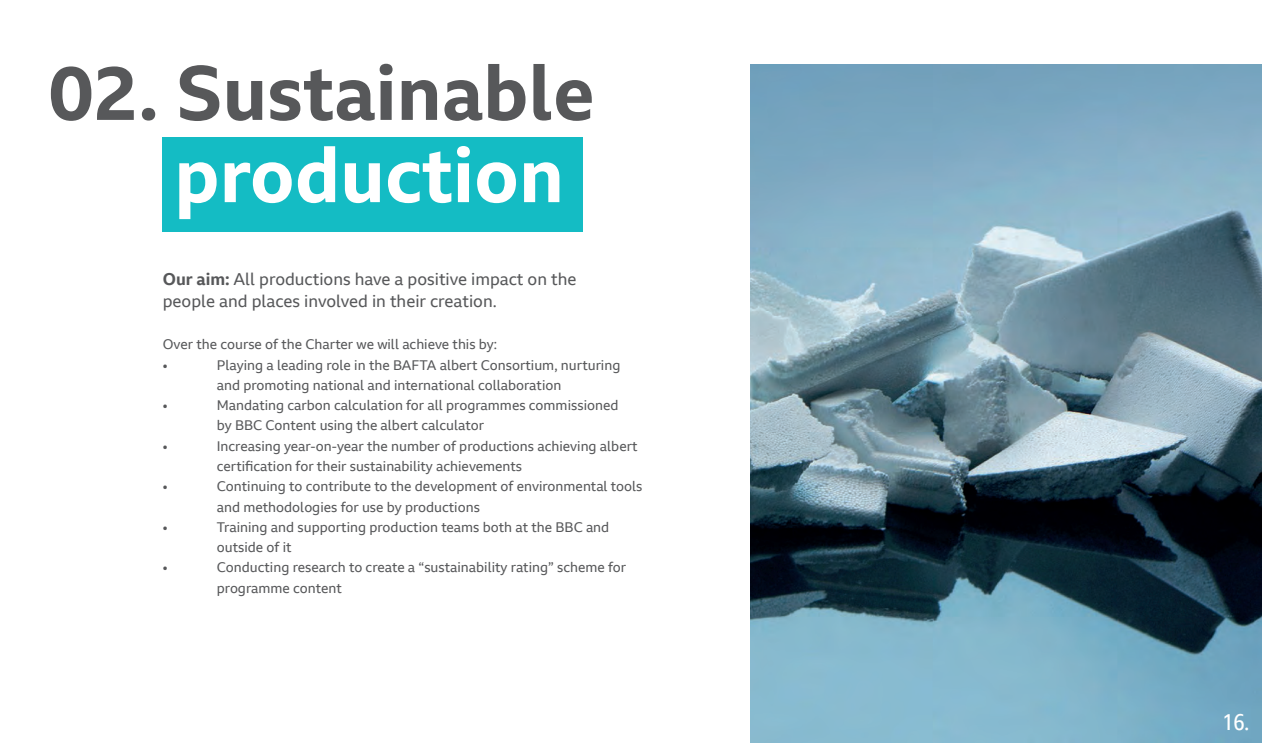
<style>
.page{position:relative;width:1262px;height:743px;background:#fff}
.page>*{position:absolute;margin:0;border:0;box-sizing:border-box;transform-origin:0 0}
.t1{font:700 75px "BBC Reith Sans";color:#57585a}
.t2{font:700 75px "BBC Reith Sans";color:#fff}
.t3{font:22.5px "BBC Reith Sans Cd";color:#fff}
.t4{font:16.5px/22.2px "BBC Reith Sans";color:#57585a}
.t5{font:13.5px/20.2px "BBC Reith Sans";color:#57585a}
.s1{font-weight:700}
</style>
<div class="page">
<div style="left:163px;top:137px;width:420px;height:95px;background:#14bcc4"></div>
<img style="left:750px;top:65px;width:511px;height:677px">
<h1 class="t1" style="left:49px;top:45px;width:547px">02. Sustainable</h1>
<h1 class="t2" style="left:174px;top:127px;width:391px">production</h1>
<p class="t4" style="left:163px;top:267px;width:415px"><span class="s1">Our aim:</span> All productions have a positive impact on the people and places involved in their creation.</p>
<p class="t5" style="left:163px;top:334px;width:336px">Over the course of the Charter we will achieve this by: •</p>
<p class="t5" style="left:217px;top:354px;width:405px">Playing a leading role in the BAFTA albert Consortium, nurturing and promoting national and international collaboration</p>
<p class="t5" style="left:163px;top:395px;width:6px">•</p>
<p class="t5" style="left:217px;top:395px;width:403px">Mandating carbon calculation for all programmes commissioned by BBC Content using the albert calculator</p>
<p class="t5" style="left:163px;top:435px;width:6px">•</p>
<p class="t5" style="left:217px;top:435px;width:422px">Increasing year-on-year the number of productions achieving albert certification for their sustainability achievements</p>
<p class="t5" style="left:163px;top:476px;width:6px">•</p>
<p class="t5" style="left:217px;top:476px;width:427px">Continuing to contribute to the development of environmental tools and methodologies for use by productions</p>
<p class="t5" style="left:163px;top:516px;width:6px">•</p>
<p class="t5" style="left:217px;top:516px;width:394px">Training and supporting production teams both at the BBC and outside of it</p>
<p class="t5" style="left:163px;top:557px;width:6px">•</p>
<p class="t5" style="left:217px;top:557px;width:411px">Conducting research to create a “sustainability rating” scheme for programme content</p>
<h2 class="t3" style="left:1222px;top:707px;width:28px">16.</h2>
</div>
